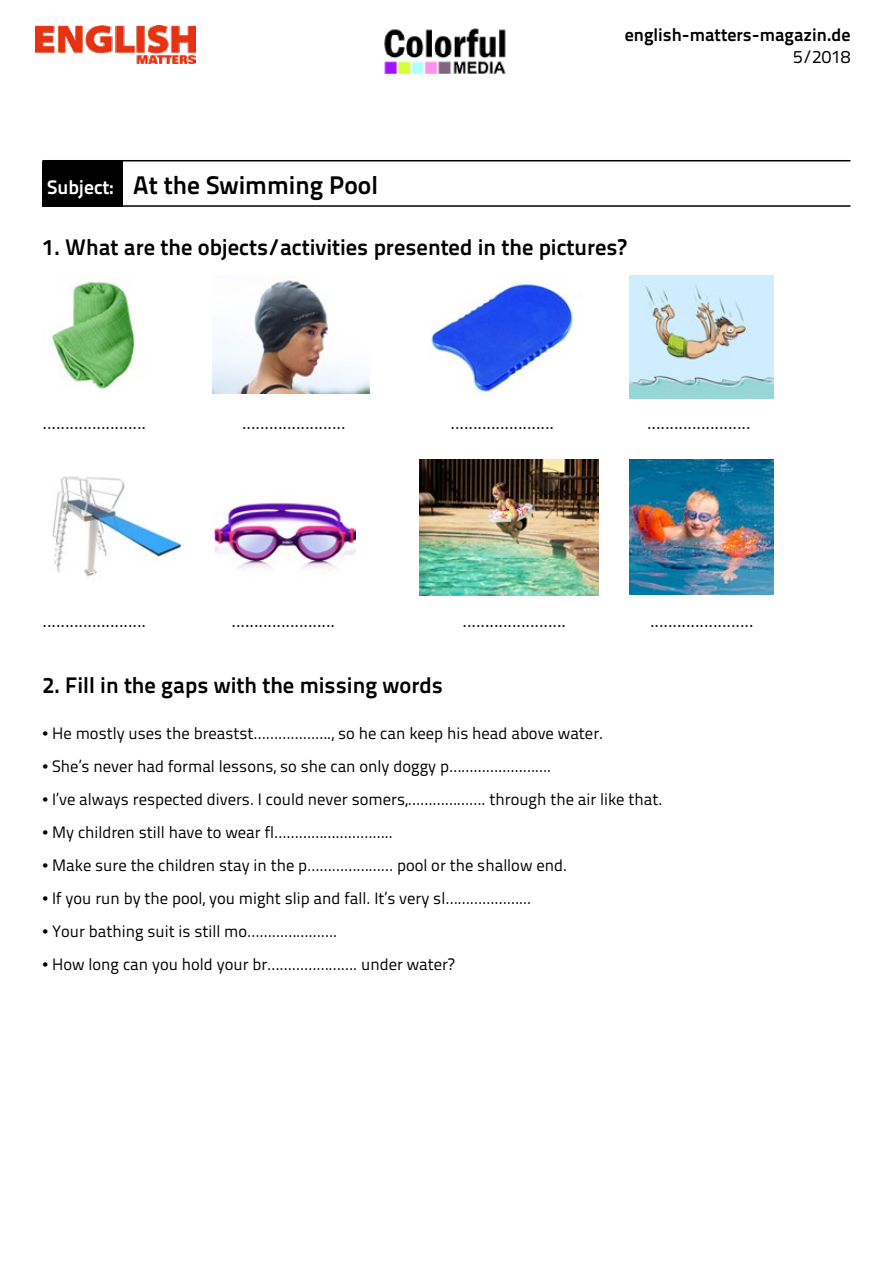
<style>
.page{position:relative;width:893px;height:1263px;background:#fff}
.page>*{position:absolute;margin:0;border:0;box-sizing:border-box;transform-origin:0 0}
.t1{font:700 25.5px "Titillium Text 22 L";color:#000}
.t2{font:700 22.5px "Titillium Text 22 L";color:#000}
.t3{font:18px "Times";color:#000}
.t4{font:700 18px "Titillium Text 22 L";color:#000}
.t5{font:18px "Titillium Text 22 L";color:#000}
.t6{font:16.5px "Titillium Text 22 L";color:#000}
.s1{font-size:19.5px;color:#fff}
.s2{font-family:"Times"}
</style>
<div class="page">
<img style="left:36px;top:26px;width:159px;height:37px">
<img style="left:384px;top:28px;width:122px;height:46px">
<div style="left:43px;top:161px;width:80px;height:45px;background:#000"></div>
<hr style="left:43px;top:205px;width:807px;height:2px;background:#000">
<hr style="left:43px;top:160px;width:807px;height:1px;background:#000">
<img style="left:51px;top:281px;width:85px;height:108px">
<img style="left:213px;top:280px;width:156px;height:113px">
<img style="left:431px;top:283px;width:142px;height:112px">
<img style="left:629px;top:275px;width:144px;height:124px">
<img style="left:52px;top:476px;width:130px;height:101px">
<img style="left:215px;top:502px;width:140px;height:68px">
<img style="left:420px;top:459px;width:178px;height:136px">
<img style="left:629px;top:459px;width:144px;height:136px">
<p class="t4" style="left:625px;top:21px;width:227px">english-matters-magazin.de</p>
<p class="t5" style="left:793px;top:44px;width:59px">5/2018</p>
<h1 class="t1" style="left:47px;top:165px;width:332px"><span class="s1">Subject:</span> At the Swimming Pool</h1>
<h2 class="t2" style="left:43px;top:230px;width:585px">1. What are the objects/activities presented in the pictures?</h2>
<p class="t3" style="left:43px;top:413px;width:105px">.......................</p>
<p class="t3" style="left:242px;top:413px;width:105px">.......................</p>
<p class="t3" style="left:451px;top:413px;width:105px">.......................</p>
<p class="t3" style="left:647px;top:413px;width:105px">.......................</p>
<p class="t3" style="left:43px;top:610px;width:105px">.......................</p>
<p class="t3" style="left:232px;top:610px;width:105px">.......................</p>
<p class="t3" style="left:462px;top:610px;width:105px">.......................</p>
<p class="t3" style="left:650px;top:610px;width:105px">.......................</p>
<h2 class="t2" style="left:43px;top:668px;width:402px">2. Fill in the gaps with the missing words</h2>
<p class="t6" style="left:43px;top:721px;width:562px"><span class="s2">•</span> He mostly uses the breastst………………., so he can keep his head above water.</p>
<p class="t6" style="left:43px;top:754px;width:510px"><span class="s2">•</span> She’s never had formal lessons, so she can only doggy p…………………….</p>
<p class="t6" style="left:43px;top:787px;width:621px"><span class="s2">•</span> I’ve always respected divers. I could never somers,………………. through the air like that.</p>
<p class="t6" style="left:43px;top:820px;width:352px"><span class="s2">•</span> My children still have to wear fl………………………..</p>
<p class="t6" style="left:43px;top:853px;width:526px"><span class="s2">•</span> Make sure the children stay in the p………………… pool or the shallow end.</p>
<p class="t6" style="left:43px;top:886px;width:490px"><span class="s2">•</span> If you run by the pool, you might slip and fall. It’s very sl………………...</p>
<p class="t6" style="left:43px;top:919px;width:296px"><span class="s2">•</span> Your bathing suit is still mo………………….</p>
<p class="t6" style="left:43px;top:952px;width:413px"><span class="s2">•</span> How long can you hold your br…………………. under water?</p>
</div>
